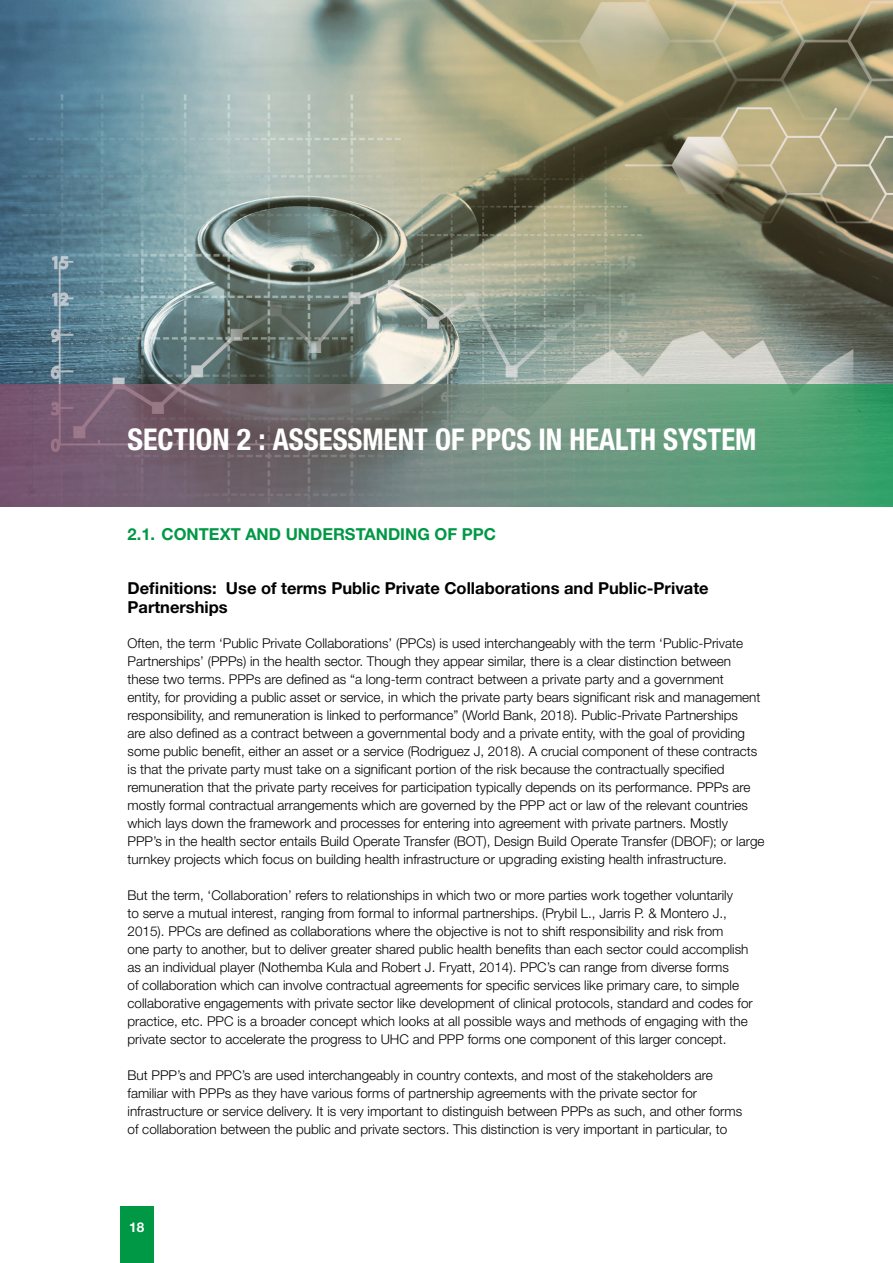
<style>
.page{position:relative;width:893px;height:1263px;background:#fff}
.page>*{position:absolute;margin:0;border:0;box-sizing:border-box;transform-origin:0 0}
.t1{font:700 condensed 30px "Helvetica Neue LT Std";color:#fff}
.t2{font:700 16.5px/19.8px "Helvetica Neue LT Std";color:#000}
.t3{font:700 16.5px "Helvetica Neue LT Std";color:#009845}
.t4{font:300 13.5px/18px "Helvetica Neue LT Std";color:#000}
.t5{font:700 13.5px "Helvetica Neue LT Std";color:#fff}
</style>
<div class="page">
<img style="left:0;top:0;width:893px;height:385px">
<svg style="left:0;top:385px;width:893px;height:121px;background:#6a8075"></svg>
<div style="left:120px;top:1206px;width:33px;height:57px;background:#009845"></div>
<h1 class="t1" style="left:128px;top:421px;width:630px">SECTION 2 : ASSESSMENT OF PPCS IN HEALTH SYSTEM</h1>
<p class="t3" style="left:128px;top:524px;width:370px">2.1. CONTEXT AND UNDERSTANDING OF PPC</p>
<p class="t2" style="left:128px;top:577px;width:583px">Definitions: Use of terms Public Private Collaborations and Public-Private<br>Partnerships</p>
<p class="t4" style="left:128px;top:634px;width:638px">Often, the term ‘Public Private Collaborations’ (PPCs) is used interchangeably with the term ‘Public-Private Partnerships’ (PPPs) in the health sector. Though they appear similar, there is a clear distinction between these two terms. PPPs are defined as “a long-term contract between a private party and a government<br>entity, for providing a public asset or service, in which the private party bears significant risk and management responsibility, and remuneration is linked to performance” (World Bank, 2018). Public-Private Partnerships<br>are also defined as a contract between a governmental body and a private entity, with the goal of providing some public benefit, either an asset or a service (Rodriguez J, 2018). A crucial component of these contracts is that the private party must take on a significant portion of the risk because the contractually specified remuneration that the private party receives for participation typically depends on its performance. PPPs are mostly formal contractual arrangements which are governed by the PPP act or law of the relevant countries which lays down the framework and processes for entering into agreement with private partners. Mostly PPP’s in the health sector entails Build Operate Transfer (BOT), Design Build Operate Transfer (DBOF); or large turnkey projects which focus on building health infrastructure or upgrading existing health infrastructure.</p>
<p class="t4" style="left:128px;top:886px;width:627px">But the term, ‘Collaboration’ refers to relationships in which two or more parties work together voluntarily<br>to serve a mutual interest, ranging from formal to informal partnerships. (Prybil L., Jarris P. &amp; Montero J., 2015). PPCs are defined as collaborations where the objective is not to shift responsibility and risk from<br>one party to another, but to deliver greater shared public health benefits than each sector could accomplish as an individual player (Nothemba Kula and Robert J. Fryatt, 2014). PPC’s can range from diverse forms<br>of collaboration which can involve contractual agreements for specific services like primary care, to simple collaborative engagements with private sector like development of clinical protocols, standard and codes for practice, etc. PPC is a broader concept which looks at all possible ways and methods of engaging with the private sector to accelerate the progress to UHC and PPP forms one component of this larger concept.</p>
<p class="t4" style="left:128px;top:1066px;width:616px">But PPP’s and PPC’s are used interchangeably in country contexts, and most of the stakeholders are familiar with PPPs as they have various forms of partnership agreements with the private sector for infrastructure or service delivery. It is very important to distinguish between PPPs as such, and other forms of collaboration between the public and private sectors. This distinction is very important in particular, to</p>
<p class="t5" style="left:129px;top:1219px;width:17px">18</p>
</div>
